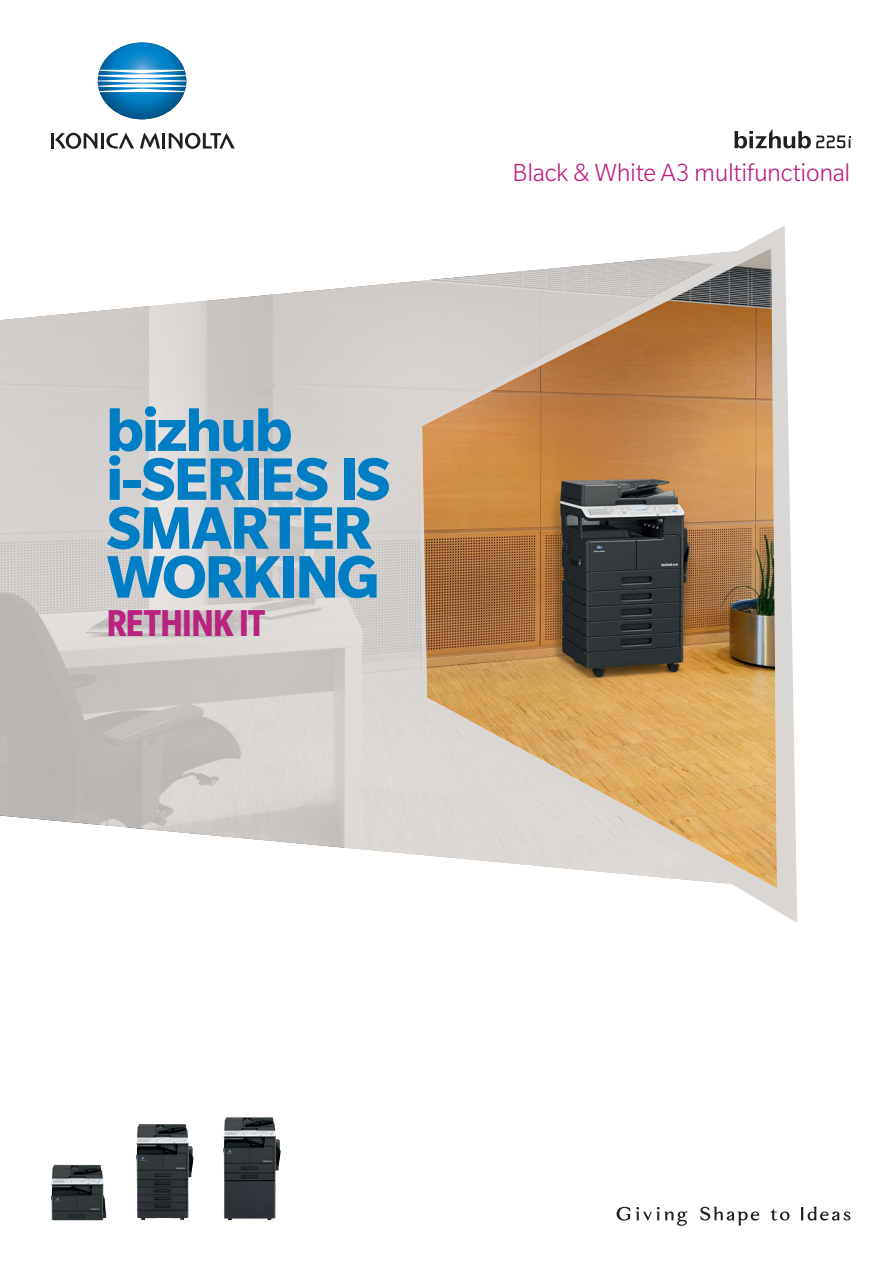
<style>
.page{position:relative;width:893px;height:1263px;background:#fff}
.page>*{position:absolute;margin:0;border:0;box-sizing:border-box;transform-origin:0 0}
.t1{font:700 65.25px/48.9px "Slate Pro";letter-spacing:-.03em;color:#007ec5}
.t2{font:700 condensed 40.8px "Slate Pro";letter-spacing:-.03em;color:#ba2280}
.Brochure_Introhead_B{font:300 27px "Slate Pro";letter-spacing:-.015em;color:#ba2280}
</style>
<div class="page">
<svg style="left:739px;top:225px;width:58px;height:698px;fill:#dad6d3"></svg>
<img style="left:732px;top:248px;width:45px;height:640px">
<svg style="left:0;top:251px;width:737px;height:633px;background:#c8b5a0"></svg>
<div style="left:60px;top:360px;width:379px;height:328px;background:#fff;opacity:.1"></div>
<svg style="left:735px;top:129px;width:115px;height:19px"></svg>
<svg style="left:700px;top:1206px;width:59px;height:20px"></svg>
<svg style="left:801px;top:1206px;width:49px;height:14px"></svg>
<svg style="left:617px;top:1207px;width:13px;height:13px"></svg>
<svg style="left:636px;top:1207px;width:51px;height:19px"></svg>
<svg style="left:770px;top:1209px;width:20px;height:11px"></svg>
<svg style="left:98px;top:43px;width:88px;height:76px"></svg>
<hr style="left:51px;top:133px;width:3px;height:15px;background:#231f20">
<hr style="left:101px;top:133px;width:3px;height:15px;background:#231f20">
<hr style="left:162px;top:133px;width:3px;height:15px;background:#231f20">
<svg style="left:106px;top:133px;width:28px;height:16px"></svg>
<svg style="left:55px;top:133px;width:42px;height:16px"></svg>
<svg style="left:169px;top:133px;width:66px;height:16px"></svg>
<svg style="left:140px;top:133px;width:20px;height:15px"></svg>
<img style="left:51px;top:1165px;width:55px;height:55px">
<img style="left:223px;top:1117px;width:57px;height:103px">
<img style="left:136px;top:1124px;width:46px;height:96px">
<p class="t1" style="left:106px;top:405px;width:286px">bizhub i-SERIES IS<br>SMARTER<br>WORKING</p>
<p class="t2" style="left:106px;top:601px;width:160px">RETHINK IT</p>
<p class="Brochure_Introhead_B" style="left:512px;top:159px;width:339px">Black &amp; White A3 multifunctional</p>
</div>
